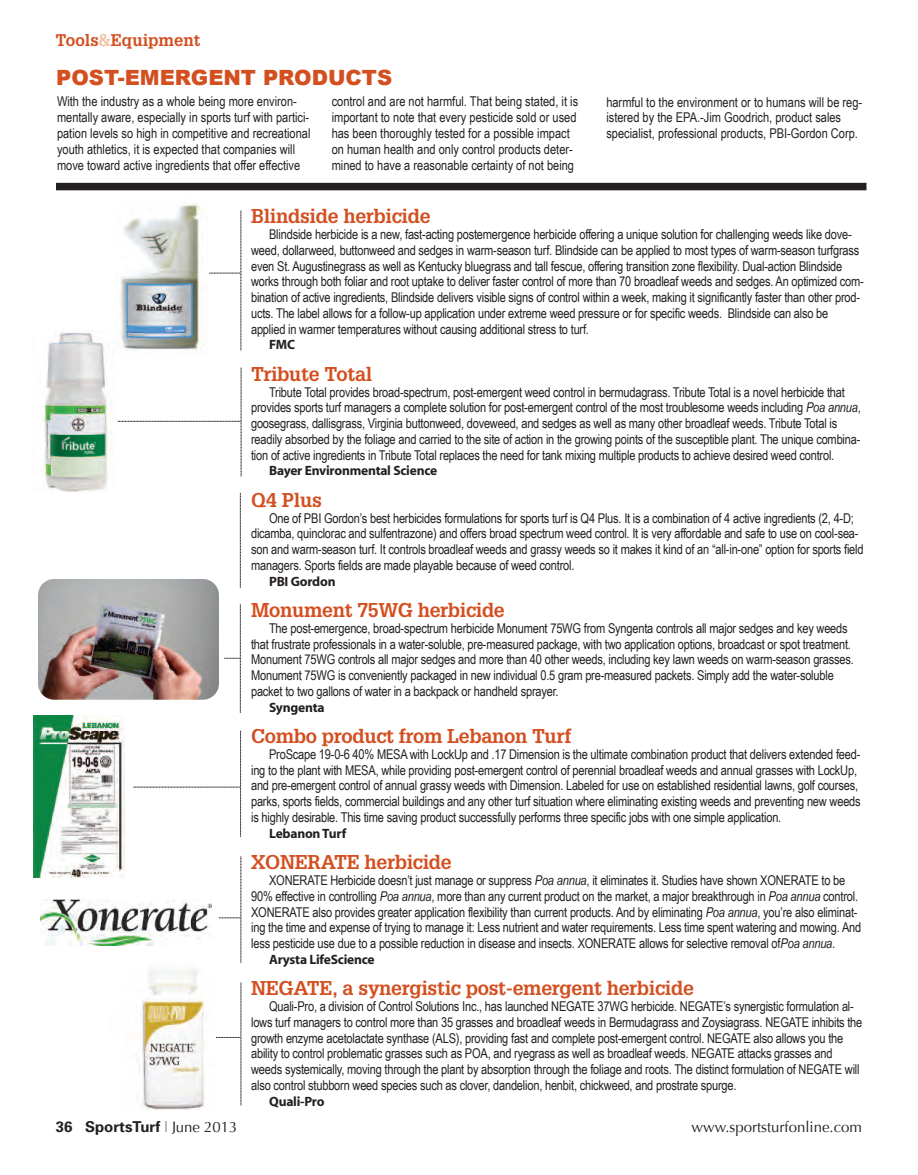
<style>
.page{position:relative;width:918px;height:1175px;background:#fff}
.page>*{position:absolute;margin:0;border:0;box-sizing:border-box;transform-origin:0 0}
.t1{font:900 21px "Arial";color:#d34f20}
.t2{font:700 19.5px "Glypha";letter-spacing:-.015em;color:#d34f20}
.t3{font:700 16.5px "Glypha";color:#d34f20}
.t4{font:15px "Optima";color:#231f20}
.t5{font:700 15px "Univers";color:#231f20}
.t6{font:13.5px/15.8px "Arial Narrow";letter-spacing:-.015em;color:#231f20}
.t7{font:700 13.5px "Myriad";letter-spacing:-.015em;color:#231f20}
.s1{color:#f3c3a8}
.s2{font-style:italic}
.s3{font-weight:100;font-stretch:ultra-condensed}
.s4{font-family:"Optima";font-weight:400}
</style>
<div class="page">
<svg style="left:118px;top:367px;width:124px;height:109px"></svg>
<svg style="left:133px;top:731px;width:108px;height:105px"></svg>
<svg style="left:219px;top:856px;width:23px;height:106px"></svg>
<svg style="left:209px;top:210px;width:33px;height:140px"></svg>
<svg style="left:240px;top:493px;width:1px;height:95px"></svg>
<svg style="left:224px;top:604px;width:17px;height:108px"></svg>
<svg style="left:216px;top:982px;width:26px;height:123px"></svg>
<img style="left:120px;top:203px;width:85px;height:147px">
<img style="left:43px;top:331px;width:69px;height:161px">
<img style="left:38px;top:579px;width:181px;height:120px;border-radius:16px">
<img style="left:34px;top:716px;width:90px;height:161px">
<img style="left:40px;top:899px;width:171px;height:46px">
<img style="left:139px;top:969px;width:66px;height:140px">
<div style="left:56px;top:183px;width:811px;height:7px;background:#231f20"></div>
<p class="t3" style="left:56px;top:31px;width:146px">Tools<span class="s1">&amp;</span>Equipment</p>
<p class="t1" style="left:56px;top:62px;width:338px">POST-EMERGENT PRODUCTS</p>
<p class="t6" style="left:57px;top:94px;width:255px">With the industry as a whole being more environ&shy;mentally aware, especially in sports turf with partici&shy;pation levels so high in competitive and recreational youth athletics, it is expected that companies will move toward active ingredients that offer effective</p>
<p class="t6" style="left:332px;top:94px;width:248px">control and are not harmful. That being stated, it is important to note that every pesticide sold or used has been thoroughly tested for a possible impact on human health and only control products deter&shy;mined to have a reasonable certainty of not being</p>
<p class="t6" style="left:606px;top:94px;width:257px">harmful to the environment or to humans will be reg&shy;istered by the EPA.-Jim Goodrich, product sales specialist, professional products, PBI-Gordon Corp.</p>
<p class="t2" style="left:251px;top:205px;width:181px">Blindside herbicide</p>
<p class="t6" style="left:269px;top:226px;width:584px">Blindside herbicide is a new, fast-acting postemergence herbicide offering a unique solution for challenging weeds like dove-</p>
<p class="t6" style="left:251px;top:242px;width:610px">weed, dollarweed, buttonweed and sedges in warm-season turf. Blindside can be applied to most types of warm-season turfgrass</p>
<p class="t6" style="left:251px;top:258px;width:593px">even St. Augustinegrass as well as Kentucky bluegrass and tall fescue, offering transition zone flexibility. Dual-action Blindside</p>
<p class="t6" style="left:251px;top:273px;width:614px">works through both foliar and root uptake to deliver faster control of more than 70 broadleaf weeds and sedges. An optimized com-</p>
<p class="t6" style="left:251px;top:289px;width:611px">bination of active ingredients, Blindside delivers visible signs of control within a week, making it significantly faster than other prod-</p>
<p class="t6" style="left:251px;top:305px;width:579px">ucts. The label allows for a follow-up application under extreme weed pressure or for specific weeds. Blindside can also be</p>
<p class="t6" style="left:251px;top:321px;width:339px">applied in warmer temperatures without causing additional stress to turf.</p>
<p class="t7" style="left:269px;top:340px;width:28px">FMC</p>
<p class="t2" style="left:251px;top:363px;width:123px">Tribute Total</p>
<p class="t6" style="left:269px;top:384px;width:577px">Tribute Total provides broad-spectrum, post-emergent weed control in bermudagrass. Tribute Total is a novel herbicide that</p>
<p class="t6" style="left:251px;top:399px;width:611px">provides sports turf managers a complete solution for post-emergent control of the most troublesome weeds including <span class="s2">Poa annua</span>,</p>
<p class="t6" style="left:251px;top:415px;width:588px">goosegrass, dallisgrass, Virginia buttonweed, doveweed, and sedges as well as many other broadleaf weeds. Tribute Total is</p>
<p class="t6" style="left:251px;top:431px;width:611px">readily absorbed by the foliage and carried to the site of action in the growing points of the susceptible plant. The unique combina-</p>
<p class="t6" style="left:251px;top:447px;width:585px">tion of active ingredients in Tribute Total replaces the need for tank mixing multiple products to achieve desired weed control.</p>
<p class="t7" style="left:269px;top:466px;width:170px">Bayer Environmental Science</p>
<p class="t2" style="left:251px;top:489px;width:72px">Q4 Plus</p>
<p class="t6" style="left:269px;top:510px;width:586px">One of PBI Gordon’s best herbicides formulations for sports turf is Q4 Plus. It is a combination of 4 active ingredients (2, 4-D;</p>
<p class="t6" style="left:251px;top:525px;width:609px">dicamba, quinclorac and sulfentrazone) and offers broad spectrum weed control. It is very affordable and safe to use on cool-sea-</p>
<p class="t6" style="left:251px;top:541px;width:614px">son and warm-season turf. It controls broadleaf weeds and grassy weeds so it makes it kind of an “all-in-one” option for sports field</p>
<p class="t6" style="left:251px;top:557px;width:325px">managers. Sports fields are made playable because of weed control.</p>
<p class="t7" style="left:269px;top:576px;width:68px">PBI Gordon</p>
<p class="t2" style="left:251px;top:599px;width:255px">Monument 75WG herbicide</p>
<p class="t6" style="left:269px;top:620px;width:580px">The post-emergence, broad-spectrum herbicide Monument 75WG from Syngenta controls all major sedges and key weeds</p>
<p class="t6" style="left:251px;top:636px;width:601px">that frustrate professionals in a water-soluble, pre-measured package, with two application options, broadcast or spot treatment.</p>
<p class="t6" style="left:251px;top:651px;width:604px">Monument 75WG controls all major sedges and more than 40 other weeds, including key lawn weeds on warm-season grasses.</p>
<p class="t6" style="left:251px;top:667px;width:584px">Monument 75WG is conveniently packaged in new individual 0.5 gram pre-measured packets. Simply add the water-soluble</p>
<p class="t6" style="left:251px;top:683px;width:309px">packet to two gallons of water in a backpack or handheld sprayer.</p>
<p class="t7" style="left:269px;top:702px;width:57px">Syngenta</p>
<p class="t2" style="left:251px;top:725px;width:322px">Combo product from Lebanon Turf</p>
<p class="t6" style="left:269px;top:746px;width:593px">ProScape 19-0-6 40% MESA with LockUp and .17 Dimension is the ultimate combination product that delivers extended feed-</p>
<p class="t6" style="left:251px;top:762px;width:608px">ing to the plant with MESA, while providing post-emergent control of perennial broadleaf weeds and annual grasses with LockUp,</p>
<p class="t6" style="left:251px;top:777px;width:609px">and pre-emergent control of annual grassy weeds with Dimension. Labeled for use on established residential lawns, golf courses,</p>
<p class="t6" style="left:251px;top:793px;width:611px">parks, sports fields, commercial buildings and any other turf situation where eliminating existing weeds and preventing new weeds</p>
<p class="t6" style="left:251px;top:809px;width:532px">is highly desirable. This time saving product successfully performs three specific jobs with one simple application.</p>
<p class="t7" style="left:269px;top:828px;width:79px">Lebanon Turf</p>
<p class="t2" style="left:251px;top:851px;width:202px">XONERATE herbicide</p>
<p class="t6" style="left:269px;top:872px;width:578px">XONERATE Herbicide doesn’t just manage or suppress <span class="s2">Poa annua</span>, it eliminates it. Studies have shown XONERATE to be</p>
<p class="t6" style="left:251px;top:888px;width:609px">90% effective in controlling <span class="s2">Poa annua</span>, more than any current product on the market, a major breakthrough in <span class="s2">Poa annua</span> control.</p>
<p class="t6" style="left:251px;top:903px;width:608px">XONERATE also provides greater application flexibility than current products. And by eliminating <span class="s2">Poa annua</span>, you’re also eliminat-</p>
<p class="t6" style="left:251px;top:919px;width:612px">ing the time and expense of trying to manage it: Less nutrient and water requirements. Less time spent watering and mowing. And</p>
<p class="t6" style="left:251px;top:935px;width:586px">less pesticide use due to a possible reduction in disease and insects. XONERATE allows for selective removal of<span class="s2">Poa annua</span>.</p>
<p class="t7" style="left:269px;top:954px;width:107px">Arysta LifeScience</p>
<p class="t2" style="left:251px;top:977px;width:444px">NEGATE, a synergistic post-emergent herbicide</p>
<p class="t6" style="left:269px;top:998px;width:586px">Quali-Pro, a division of Control Solutions Inc., has launched NEGATE 37WG herbicide. NEGATE’s synergistic formulation al-</p>
<p class="t6" style="left:251px;top:1014px;width:613px">lows turf managers to control more than 35 grasses and broadleaf weeds in Bermudagrass and Zoysiagrass. NEGATE inhibits the</p>
<p class="t6" style="left:251px;top:1029px;width:594px">growth enzyme acetolactate synthase (ALS), providing fast and complete post-emergent control. NEGATE also allows you the</p>
<p class="t6" style="left:251px;top:1045px;width:583px">ability to control problematic grasses such as POA, and ryegrass as well as broadleaf weeds. NEGATE attacks grasses and</p>
<p class="t6" style="left:251px;top:1061px;width:610px">weeds systemically, moving through the plant by absorption through the foliage and roots. The distinct formulation of NEGATE will</p>
<p class="t6" style="left:251px;top:1077px;width:487px">also control stubborn weed species such as clover, dandelion, henbit, chickweed, and prostrate spurge.</p>
<p class="t7" style="left:269px;top:1096px;width:57px">Quali-Pro</p>
<p class="t5" style="left:56px;top:1121px;width:183px">36 SportsTurf <span class="s3">|</span> <span class="s4">June 2013</span></p>
<p class="t4" style="left:691px;top:1118px;width:172px">www.sportsturfonline.com</p>
</div>
